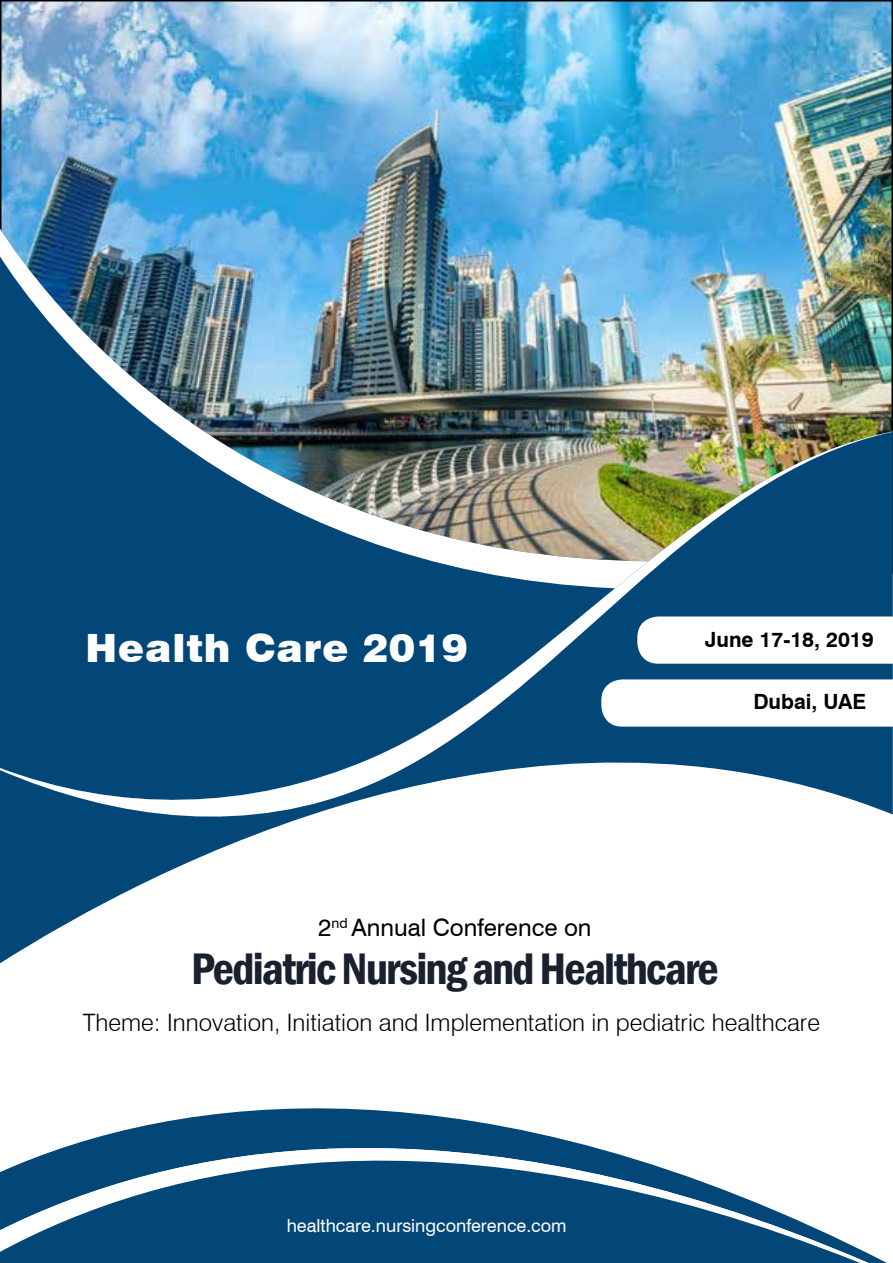
<style>
.page{position:relative;width:893px;height:1263px;background:#fff}
.page>*{position:absolute;margin:0;border:0;box-sizing:border-box;transform-origin:0 0}
.t1{font:600 condensed 45.45px "Franklin Gothic";letter-spacing:-.04em;color:#1a212e}
.t2{font:900 39px "Swiss 721 BT";letter-spacing:.02em;color:#fff}
.t3{font:300 24px "Swiss 721 BT";color:#000}
.t4{font:24px "Swiss 721 BT";color:#000}
.t5{font:700 21px "Swiss 721 BT";color:#000}
.t6{font:18px "Swiss 721 BT";color:#fff}
</style>
<div class="page">
<img style="left:3px;top:3px;width:887px;height:428px">
<svg style="left:0;top:1108px;width:860px;height:155px;fill:#024778"></svg>
<svg style="left:0;top:836px;width:252px;height:128px"></svg>
<svg style="left:0;top:431px;width:893px;height:405px;fill:#024778"></svg>
<img style="left:0;top:226px;width:648px;height:362px">
<svg style="left:637px;top:616px;width:256px;height:48px"></svg>
<svg style="left:601px;top:679px;width:292px;height:48px"></svg>
<h2 class="t2" style="left:86px;top:624px;width:384px">Health Care 2019</h2>
<p class="t5" style="left:705px;top:627px;width:170px">June 17-18, 2019</p>
<p class="t5" style="left:753px;top:688px;width:114px">Dubai, UAE</p>
<p class="t4" style="left:318px;top:912px;width:275px">2<sup>nd</sup> Annual Conference on</p>
<h1 class="t1" style="left:191px;top:939px;width:529px">Pediatric Nursing and Healthcare</h1>
<p class="t3" style="left:83px;top:1007px;width:739px">Theme: Innovation, Initiation and Implementation in pediatric healthcare</p>
<p class="t6" style="left:287px;top:1214px;width:281px">healthcare.nursingconference.com</p>
</div>
